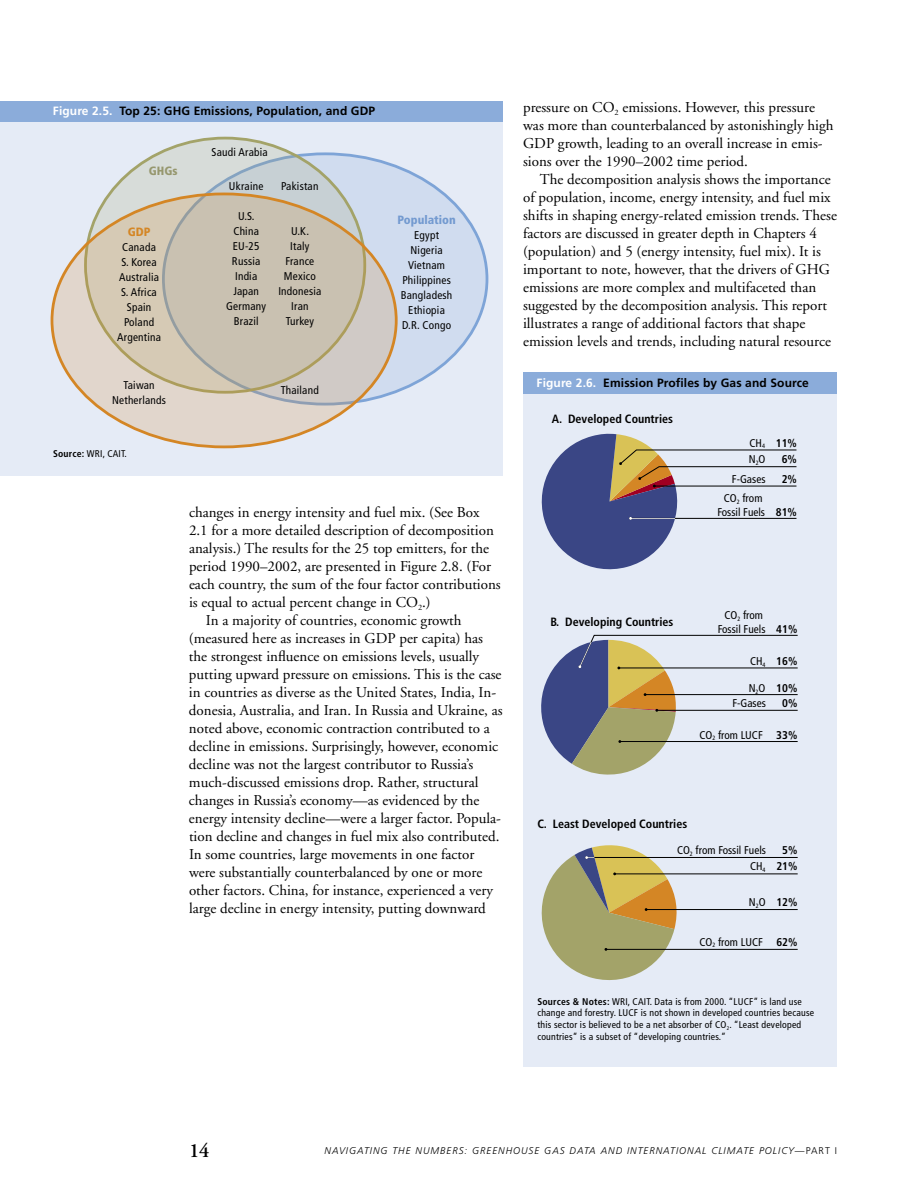
<style>
.page{position:relative;width:918px;height:1188px;background:#fff}
.page>*{position:absolute;margin:0;border:0;box-sizing:border-box;transform-origin:0 0}
.t1{font:600 20.25px "Adobe Garamond";color:#000}
.t2{font:15px/18px "Adobe Garamond";color:#000}
.t3{font:700 12px "Frutiger";letter-spacing:.01em;color:#000}
.t4{font:700 condensed 12px "Frutiger";color:#000}
.t5{font:900 condensed 12px "Frutiger";color:#739ad0}
.t6{font:900 condensed 12px "Frutiger";color:#96976e}
.t7{font:900 condensed 12px "Frutiger";color:#d48625}
.t8{font:condensed 11.25px/15px "Frutiger";letter-spacing:.02em;color:#000;text-align:center}
.t9{font:condensed 11.25px/13.5px "Frutiger";color:#000}
.t10{font:700 condensed 11.25px "Frutiger";color:#000}
.t11{font:condensed 9.75px/11.7px "Frutiger";letter-spacing:.02em;color:#000}
.t12{font:italic 300 9.75px "Frutiger";letter-spacing:.1em;color:#000}
.s1{color:#fff}
.s2{font-weight:700}
.s3{font-weight:400}
.s4{font-style:normal}
</style>
<div class="page">
<div style="left:523px;top:375px;width:314px;height:691px;background:#e5ebf6"></div>
<div style="left:523px;top:373px;width:314px;height:21px;background:#8bacda"></div>
<div style="left:0;top:102px;width:503px;height:373px;background:#e5ebf6"></div>
<div style="left:0;top:102px;width:503px;height:20px;background:#8bacda"></div>
<div style="left:164px;top:154px;width:323px;height:250px;background:#d0dcef;border-radius:50%"></div>
<svg style="left:86px;top:138px;width:279px;height:254px;background:#cdd1cb"></svg>
<svg style="left:53px;top:194px;width:343px;height:253px;background:#d0c6b6"></svg>
<svg style="left:541px;top:433px;width:256px;height:137px"></svg>
<svg style="left:541px;top:635px;width:257px;height:140px"></svg>
<hr style="left:587px;top:857px;width:211px;height:1px;background:#000">
<hr style="left:615px;top:874px;width:183px;height:1px;background:#000">
<hr style="left:646px;top:909px;width:152px;height:1px;background:#000">
<hr style="left:606px;top:949px;width:192px;height:1px;background:#000">
<svg style="left:541px;top:845px;width:138px;height:135px"></svg>
<p class="t3" style="left:53px;top:104px;width:324px"><span class="s1">Figure 2.5.</span> Top 25: GHG Emissions, Population, and GDP</p>
<p class="t6" style="left:149px;top:164px;width:30px">GHGs</p>
<p class="t7" style="left:128px;top:225px;width:24px">GDP</p>
<p class="t8" style="left:117px;top:240px;width:45px">Canada<br>S. Korea<br>Australia<br>S. Africa<br>Spain<br>Poland<br>Argentina</p>
<p class="t8" style="left:112px;top:378px;width:55px">Taiwan<br>Netherlands</p>
<p class="t11" style="left:53px;top:448px;width:75px"><span class="s2">Source:</span> WRI, CAIT.</p>
<p class="t8" style="left:212px;top:145px;width:58px">Saudi Arabia</p>
<p class="t8" style="left:229px;top:179px;width:36px">Ukraine</p>
<p class="t8" style="left:226px;top:209px;width:41px">U.S.<br>China<br>EU-25<br>Russia<br>India<br>Japan<br>Germany<br>Brazil</p>
<p class="t8" style="left:281px;top:179px;width:39px">Pakistan</p>
<p class="t8" style="left:278px;top:224px;width:45px">U.K.<br>Italy<br>France<br>Mexico<br>Indonesia<br>Iran<br>Turkey</p>
<p class="t8" style="left:281px;top:383px;width:39px">Thailand</p>
<p class="t5" style="left:397px;top:213px;width:60px">Population</p>
<p class="t8" style="left:401px;top:228px;width:53px">Egypt<br>Nigeria<br>Vietnam<br>Philippines<br>Bangladesh<br>Ethiopia<br>D.R. Congo</p>
<p class="t2" style="left:189px;top:504px;width:292px">changes in energy intensity and fuel mix. (See Box</p>
<p class="t2" style="left:189px;top:522px;width:306px">2.1 for a more detailed description of decomposition</p>
<p class="t2" style="left:189px;top:540px;width:302px">analysis.) The results for the 25 top emitters, for the</p>
<p class="t2" style="left:189px;top:558px;width:304px">period 1990–2002, are presented in Figure 2.8. (For</p>
<p class="t2" style="left:189px;top:576px;width:313px">each country, the sum of the four factor contributions</p>
<p class="t2" style="left:189px;top:594px;width:243px">is equal to actual percent change in CO<sub>2</sub>.)</p>
<p class="t2" style="left:206px;top:612px;width:257px">In a majority of countries, economic growth</p>
<p class="t2" style="left:189px;top:630px;width:296px">(measured here as increases in GDP per capita) has</p>
<p class="t2" style="left:189px;top:648px;width:292px">the strongest influence on emissions levels, usually</p>
<p class="t2" style="left:189px;top:666px;width:314px">putting upward pressure on emissions. This is the case</p>
<p class="t2" style="left:189px;top:684px;width:309px">in countries as diverse as the United States, India, In-</p>
<p class="t2" style="left:189px;top:702px;width:315px">donesia, Australia, and Iran. In Russia and Ukraine, as</p>
<p class="t2" style="left:189px;top:720px;width:302px">noted above, economic contraction contributed to a</p>
<p class="t2" style="left:189px;top:738px;width:311px">decline in emissions. Surprisingly, however, economic</p>
<p class="t2" style="left:189px;top:756px;width:286px">decline was not the largest contributor to Russia’s</p>
<p class="t2" style="left:189px;top:774px;width:291px">much-discussed emissions drop. Rather, structural</p>
<p class="t2" style="left:189px;top:792px;width:292px">changes in Russia’s economy—as evidenced by the</p>
<p class="t2" style="left:189px;top:810px;width:314px">energy intensity decline—were a larger factor. Popula-</p>
<p class="t2" style="left:189px;top:828px;width:312px">tion decline and changes in fuel mix also contributed.</p>
<p class="t2" style="left:189px;top:846px;width:287px">In some countries, large movements in one factor</p>
<p class="t2" style="left:189px;top:864px;width:295px">were substantially counterbalanced by one or more</p>
<p class="t2" style="left:189px;top:882px;width:306px">other factors. China, for instance, experienced a very</p>
<p class="t2" style="left:189px;top:900px;width:298px">large decline in energy intensity, putting downward</p>
<p class="t2" style="left:523px;top:99px;width:312px">pressure on CO<sub>2</sub> emissions. However, this pressure was more than counterbalanced by astonishingly high GDP growth, leading to an overall increase in emis&shy;sions over the 1990–2002 time period.</p>
<p class="t2" style="left:523px;top:171px;width:315px;text-indent:17px">The decomposition analysis shows the importance of population, income, energy intensity, and fuel mix shifts in shaping energy-related emission trends. These factors are discussed in greater depth in Chapters 4 (population) and 5 (energy intensity, fuel mix). It is important to note, however, that the drivers of GHG emissions are more complex and multifaceted than suggested by the decomposition analysis. This report illustrates a range of additional factors that shape emission levels and trends, including natural resource</p>
<p class="t3" style="left:537px;top:375px;width:274px"><span class="s1">Figure 2.6.</span> Emission Profiles by Gas and Source</p>
<p class="t4" style="left:552px;top:412px;width:123px">A. Developed Countries</p>
<p class="t10" style="left:750px;top:436px;width:49px"><span class="s3">CH</span><sub>4</sub> 11%</p>
<p class="t8" style="left:749px;top:452px;width:18px">N<sub>2</sub>O</p>
<p class="t10" style="left:782px;top:453px;width:17px">6%</p>
<p class="t8" style="left:732px;top:472px;width:35px">F-Gases</p>
<p class="t10" style="left:782px;top:473px;width:17px">2%</p>
<p class="t9" style="left:717px;top:491px;width:81px;text-indent:7px">CO<sub>2</sub> from<br>Fossil Fuels <span class="s2">81%</span></p>
<p class="t4" style="left:551px;top:615px;width:124px">B. Developing Countries</p>
<p class="t9" style="left:718px;top:609px;width:81px;text-indent:7px">CO<sub>2</sub> from<br>Fossil Fuels <span class="s2">41%</span></p>
<p class="t10" style="left:750px;top:655px;width:49px"><span class="s3">CH</span><sub>4</sub> 16%</p>
<p class="t10" style="left:749px;top:681px;width:50px"><span class="s3">N</span><sub>2</sub><span class="s3">O</span> 10%</p>
<p class="t8" style="left:732px;top:696px;width:35px">F-Gases</p>
<p class="t10" style="left:782px;top:697px;width:17px">0%</p>
<p class="t9" style="left:699px;top:728px;width:99px">CO<sub>2</sub> from LUCF <span class="s2">33%</span></p>
<p class="t4" style="left:537px;top:817px;width:151px">C. Least Developed Countries</p>
<p class="t9" style="left:677px;top:844px;width:90px">CO<sub>2</sub> from Fossil Fuels</p>
<p class="t10" style="left:782px;top:844px;width:17px">5%</p>
<p class="t10" style="left:750px;top:859px;width:49px"><span class="s3">CH</span><sub>4</sub> 21%</p>
<p class="t10" style="left:749px;top:896px;width:50px"><span class="s3">N</span><sub>2</sub><span class="s3">O</span> 12%</p>
<p class="t9" style="left:700px;top:935px;width:99px">CO<sub>2</sub> from LUCF <span class="s2">62%</span></p>
<p class="t11" style="left:537px;top:996px;width:278px"><span class="s2">Sources &amp; Notes:</span> WRI, CAIT. Data is from 2000. “LUCF” is land use change and forestry. LUCF is not shown in developed countries because this sector is believed to be a net absorber of CO<sub>2</sub>. “Least developed countries” is a subset of “developing countries.”</p>
<h1 class="t1" style="left:189px;top:1139px;width:22px">14</h1>
<p class="t12" style="left:325px;top:1145px;width:514px">NAVIGATING THE NUMBERS: GREENHOUSE GAS DATA AND INTERNATIONAL CLIMATE POLICY<span class="s4">—PART I</span></p>
</div>
